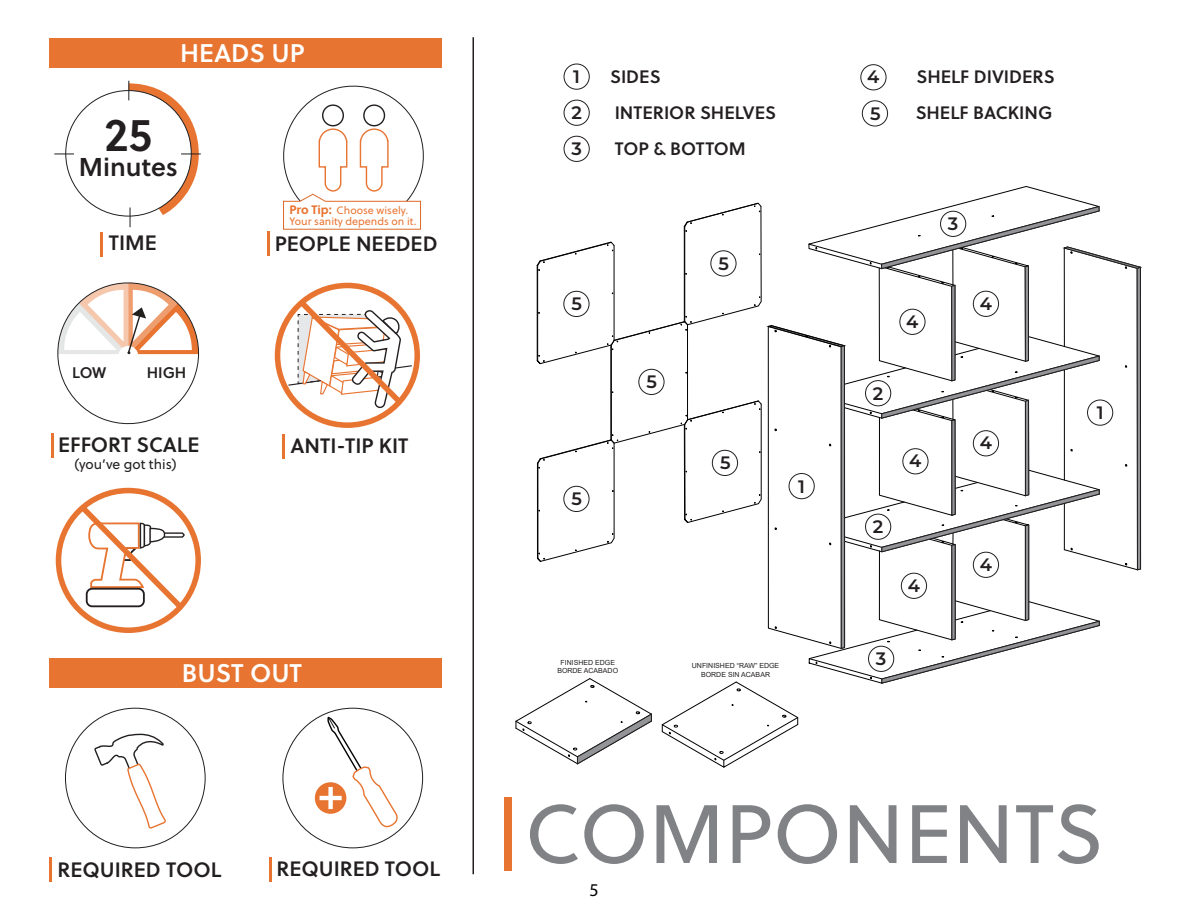
<style>
.page{position:relative;width:1188px;height:918px;background:#fff}
.page>*{position:absolute;margin:0;border:0;box-sizing:border-box;transform-origin:0 0}
.t1{font:82.5px "Soleil";color:#808285}
.t2{font:46.35px "Soleil Sb";color:#231f20}
.t3{font:25.8px "Soleil Sb";color:#231f20}
.t4{font:25.5px "Soleil Sb";color:#fff}
.t5{font:20.85px "Soleil Sb";color:#231f20}
.t6{font:20.85px "Soleil Sb";color:#221f1f}
.t7{font:18px "Soleil Sb";color:#231f20}
.t8{font:600 18px "Montserrat";color:#231f20}
.t9{font:18px "Myriad Pro";color:#000}
.t10{font:15.3px "Soleil Sb";color:#221f1f}
.t11{font:13.8px "Soleil";color:#221f1f}
.t12{font:700 12.3px "Soleil";letter-spacing:-.01em;color:#e87431}
.t13{font:10.65px "Soleil";color:#e87431}
.t14{font:7.05px/8.4px "Arial";color:#231f20;text-align:center}
</style>
<div class="page">
<hr style="left:472px;top:37px;width:2px;height:837px;background:#231f20">
<div style="left:504px;top:797px;width:8px;height:73px;background:#e87431"></div>
<div style="left:49px;top:38px;width:393px;height:30px;background:#e87431"></div>
<div style="left:564px;top:64px;width:26px;height:26px;border:1px solid #231f20;border-radius:50%"></div>
<div style="left:860px;top:64px;width:26px;height:26px;border:1px solid #231f20;border-radius:50%"></div>
<div style="left:564px;top:100px;width:26px;height:26px;border:1px solid #231f20;border-radius:50%"></div>
<div style="left:862px;top:100px;width:26px;height:26px;border:1px solid #231f20;border-radius:50%"></div>
<div style="left:564px;top:136px;width:26px;height:26px;border:1px solid #231f20;border-radius:50%"></div>
<svg style="left:515px;top:186px;width:627px;height:582px"></svg>
<svg style="left:57px;top:282px;width:142px;height:143px"></svg>
<div style="left:275px;top:283px;width:145px;height:145px;border:6px solid #e87431;border-radius:50%"></div>
<svg style="left:287px;top:295px;width:126px;height:115px"></svg>
<div style="left:56px;top:488px;width:145px;height:145px;border:6px solid #e87431;border-radius:50%"></div>
<hr style="left:269px;top:857px;width:3px;height:25px;background:#e87431">
<hr style="left:49px;top:857px;width:3px;height:25px;background:#e87431">
<hr style="left:282px;top:435px;width:3px;height:24px;background:#e87431">
<hr style="left:267px;top:231px;width:3px;height:25px;background:#e87431">
<svg style="left:94px;top:733px;width:72px;height:96px"></svg>
<svg style="left:315px;top:716px;width:84px;height:111px"></svg>
<div style="left:49px;top:658px;width:393px;height:30px;background:#e87431"></div>
<hr style="left:100px;top:232px;width:3px;height:25px;background:#e87431">
<hr style="left:51px;top:433px;width:3px;height:25px;background:#e87431">
<svg style="left:75px;top:500px;width:114px;height:115px"></svg>
<svg style="left:283px;top:85px;width:141px;height:145px"></svg>
<svg style="left:54px;top:154px;width:20px;height:1px"></svg>
<svg style="left:129px;top:81px;width:72px;height:146px"></svg>
<h3 class="t4" style="left:180px;top:34px;width:126px">HEADS UP</h3>
<h2 class="t2" style="left:104px;top:99px;width:50px">25</h2>
<h3 class="t3" style="left:79px;top:147px;width:101px">Minutes</h3>
<h3 class="t5" style="left:109px;top:227px;width:49px">TIME</h3>
<h3 class="t10" style="left:72px;top:361px;width:36px">LOW</h3>
<h3 class="t10" style="left:147px;top:361px;width:41px">HIGH</h3>
<h3 class="t6" style="left:58px;top:429px;width:143px">EFFORT SCALE</h3>
<h3 class="t11" style="left:74px;top:454px;width:104px">(you’ve got this)</h3>
<h3 class="t12" style="left:290px;top:200px;width:44px">Pro Tip:</h3>
<h3 class="t13" style="left:290px;top:213px;width:128px">Your sanity depends on it.</h3>
<h3 class="t13" style="left:337px;top:203px;width:73px">Choose wisely.</h3>
<h3 class="t5" style="left:275px;top:227px;width:164px">PEOPLE NEEDED</h3>
<h3 class="t5" style="left:291px;top:430px;width:119px">ANTI-TIP KIT</h3>
<h3 class="t4" style="left:182px;top:653px;width:122px">BUST OUT</h3>
<h3 class="t5" style="left:58px;top:854px;width:165px">REQUIRED TOOL</h3>
<h3 class="t5" style="left:276px;top:852px;width:165px">REQUIRED TOOL</h3>
<h3 class="t8" style="left:573px;top:64px;width:8px">1</h3>
<h3 class="t7" style="left:610px;top:62px;width:52px">SIDES</h3>
<h3 class="t8" style="left:867px;top:64px;width:14px">4</h3>
<h3 class="t7" style="left:916px;top:62px;width:140px">SHELF DIVIDERS</h3>
<h3 class="t8" style="left:571px;top:100px;width:12px">2</h3>
<h3 class="t7" style="left:615px;top:99px;width:163px">INTERIOR SHELVES</h3>
<h3 class="t8" style="left:870px;top:100px;width:12px">5</h3>
<h3 class="t7" style="left:916px;top:99px;width:138px">SHELF BACKING</h3>
<h3 class="t8" style="left:571px;top:136px;width:12px">3</h3>
<h3 class="t7" style="left:615px;top:135px;width:132px">TOP &amp; BOTTOM</h3>
<h3 class="t8" style="left:572px;top:291px;width:12px">5</h3>
<h3 class="t8" style="left:572px;top:486px;width:12px">5</h3>
<h3 class="t8" style="left:647px;top:369px;width:12px">5</h3>
<h3 class="t8" style="left:719px;top:250px;width:12px">5</h3>
<h3 class="t8" style="left:720px;top:450px;width:12px">5</h3>
<h3 class="t8" style="left:798px;top:473px;width:8px">1</h3>
<p class="t14" style="left:557px;top:658px;width:62px">FINISHED EDGE<br>BORDE ACABADO</p>
<p class="t14" style="left:692px;top:662px;width:89px">UNFINISHED “RAW” EDGE<br>BORDE SIN ACABAR</p>
<h3 class="t8" style="left:873px;top:381px;width:12px">2</h3>
<h3 class="t8" style="left:873px;top:514px;width:12px">2</h3>
<h3 class="t8" style="left:906px;top:308px;width:14px">4</h3>
<h3 class="t8" style="left:909px;top:448px;width:14px">4</h3>
<h3 class="t8" style="left:908px;top:572px;width:14px">4</h3>
<h3 class="t8" style="left:876px;top:646px;width:12px">3</h3>
<h3 class="t8" style="left:948px;top:211px;width:12px">3</h3>
<h3 class="t8" style="left:980px;top:290px;width:14px">4</h3>
<h3 class="t8" style="left:980px;top:430px;width:14px">4</h3>
<h3 class="t8" style="left:980px;top:551px;width:14px">4</h3>
<h3 class="t8" style="left:1097px;top:400px;width:8px">1</h3>
<h1 class="t1" style="left:525px;top:774px;width:581px">COMPONENTS</h1>
<h3 class="t9" style="left:589px;top:879px;width:11px">5</h3>
</div>
